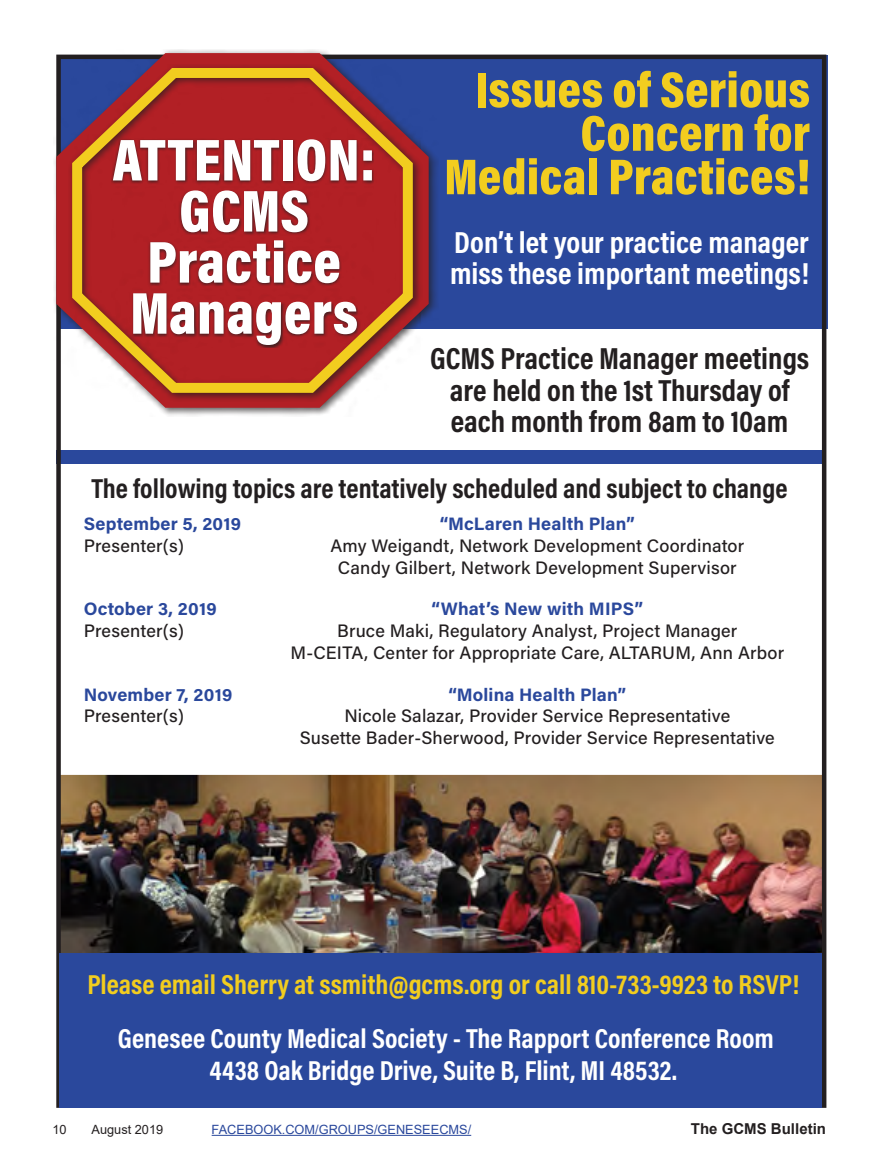
<style>
.page{position:relative;width:879px;height:1161px;background:#fff}
.page>*{position:absolute;margin:0;border:0;box-sizing:border-box;transform-origin:0 0}
.t1{font:900 59.85px/51.2px "Acumin Pro Cond";letter-spacing:.005em;color:#fff;text-align:center}
.t2{font:900 51px/43.5px "Acumin Pro Cond";letter-spacing:.005em;color:#f2cd1f;text-align:right}
.t3{font:700 30.75px/31.5px "Acumin Pro Cond";color:#231f20;text-align:center}
.t4{font:700 30.75px/31.5px "Acumin Pro Cond";color:#fff}
.t5{font:700 27.75px/31.5px "Acumin Pro Cond";color:#fff;text-align:center}
.t6{font:700 27.75px "Acumin Pro Cond";color:#231f20}
.t7{font:700 27.75px "Acumin Pro Cond";color:#f2cd1f}
.t8{font:500 18px/21.6px "Acumin Pro";letter-spacing:.01em;color:#231f20;text-align:center}
.t9{font:700 18px "Acumin Pro";letter-spacing:.01em;color:#2a489c}
.t10{font:700 15px "Arial";color:#231f20}
.t11{font:12.75px "Arial";color:#2a489c}
.t12{font:12.75px "Arial";color:#231f20}
</style>
<div class="page">
<img style="left:61px;top:775px;width:760px;height:178px">
<div style="left:59px;top:55px;width:768px;height:274px;background:#2a489c"></div>
<div style="left:57px;top:450px;width:764px;height:14px;background:#2a489c"></div>
<div style="left:53px;top:49px;width:385px;height:368px;background:#231f20;opacity:.75"></div>
<svg style="left:56px;top:53px;width:372px;height:355px"></svg>
<div style="left:68px;top:64px;width:354px;height:338px;background:#231f20;opacity:.75"></div>
<svg style="left:67px;top:59px;width:350px;height:339px"></svg>
<div style="left:111px;top:138px;width:263px;height:210px;background:#231f20;opacity:.75"></div>
<div style="left:59px;top:953px;width:762px;height:155px;background:#2a489c"></div>
<hr style="left:211px;top:1135px;width:260px;height:1px;background:#2a489c">
<h1 class="t1" style="left:112px;top:133px;width:264px">ATTENTION:<br>GCMS<br>Practice<br>Managers</h1>
<h2 class="t2" style="left:444px;top:67px;width:367px">Issues of Serious<br>Concern for<br>Medical Practices!</h2>
<h3 class="t4" style="left:450px;top:226px;width:360px">Don’t let your practice manager miss these important meetings!</h3>
<h3 class="t3" style="left:430px;top:342px;width:380px">GCMS Practice Manager meetings are held on the 1st Thursday of each month from 8am to 10am</h3>
<h3 class="t6" style="left:91px;top:470px;width:697px">The following topics are tentatively scheduled and subject to change</h3>
<p class="t9" style="left:84px;top:511px;width:159px">September 5, 2019</p>
<p class="t9" style="left:439px;top:511px;width:197px">“McLaren Health Plan”</p>
<p class="t8" style="left:84px;top:534px;width:102px">Presenter(s)</p>
<p class="t8" style="left:330px;top:534px;width:415px">Amy Weigandt, Network Development Coordinator<br>Candy Gilbert, Network Development Supervisor</p>
<p class="t9" style="left:84px;top:597px;width:134px">October 3, 2019</p>
<p class="t9" style="left:431px;top:597px;width:213px">“What’s New with MIPS”</p>
<p class="t8" style="left:84px;top:619px;width:102px">Presenter(s)</p>
<p class="t8" style="left:290px;top:619px;width:495px">Bruce Maki, Regulatory Analyst, Project Manager<br>M-CEITA, Center for Appropriate Care, ALTARUM, Ann Arbor</p>
<p class="t9" style="left:84px;top:682px;width:150px">November 7, 2019</p>
<p class="t9" style="left:448px;top:682px;width:179px">“Molina Health Plan”</p>
<p class="t8" style="left:84px;top:704px;width:102px">Presenter(s)</p>
<p class="t8" style="left:300px;top:704px;width:476px">Nicole Salazar, Provider Service Representative<br>Susette Bader-Sherwood, Provider Service Representative</p>
<h3 class="t7" style="left:87px;top:966px;width:713px">Please email Sherry at ssmith@gcms.org or call 810-733-9923 to RSVP!</h3>
<h3 class="t5" style="left:118px;top:1022px;width:657px">Genesee County Medical Society - The Rapport Conference Room<br>4438 Oak Bridge Drive, Suite B, Flint, MI 48532.</h3>
<p class="t12" style="left:52px;top:1121px;width:16px">10</p>
<p class="t12" style="left:91px;top:1121px;width:73px">August 2019</p>
<p class="t11" style="left:211px;top:1121px;width:261px">FACEBOOK.COM/GROUPS/GENESEECMS/</p>
<p class="t10" style="left:690px;top:1118px;width:137px">The GCMS Bulletin</p>
</div>
